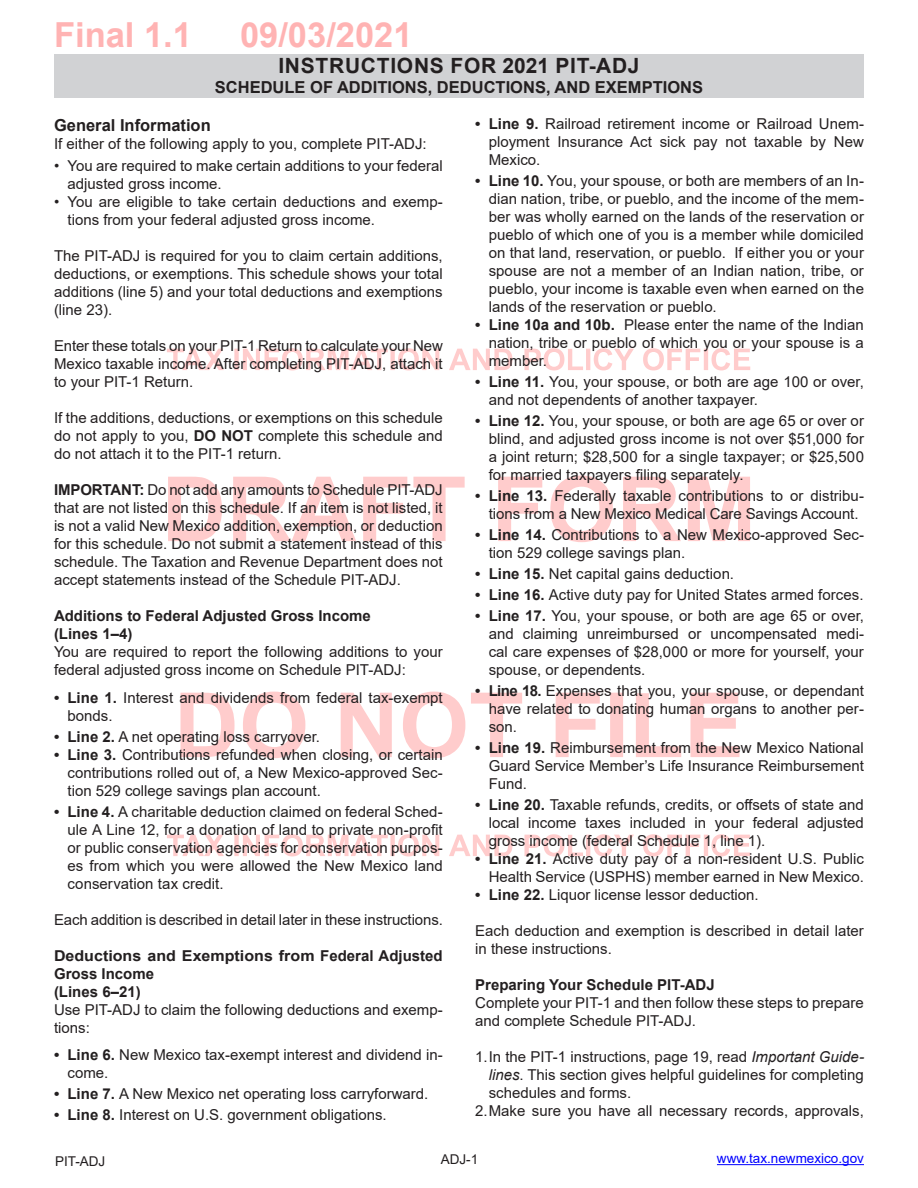
<style>
.page{position:relative;width:918px;height:1188px;background:#fff}
.page>*{position:absolute;margin:0;border:0;box-sizing:border-box;transform-origin:0 0}
.t1{font:700 34.5px "Arial";color:#ffb3b3}
.TOC_Header_Program_A{font:700 21px "Arial";letter-spacing:.035em;color:#231f20}
.TOC_Header{font:700 16.5px "Arial";color:#231f20}
.t2{font:15px/18px "Arial";color:#231f20;text-align:justify}
.TOC_SubHeader_L1{font:700 15px "Arial";color:#231f20}
.TOC_SubHeader_L1-2{font:700 15px/18px "Arial";color:#231f20;scale:1.07 1}
.Normal_II{font:700 15px "Arial";color:#231f20}
.t3{font:13.5px "Arial";color:#00f}
.t4{font:13.5px "Arial";color:#231f20}
.s1{font-weight:700}
.s2{font-style:italic}
</style>
<div class="page">
<svg style="left:167px;top:834px;width:583px;height:22px"></svg>
<svg style="left:181px;top:692px;width:559px;height:66px"></svg>
<svg style="left:168px;top:476px;width:582px;height:66px"></svg>
<svg style="left:167px;top:348px;width:583px;height:22px"></svg>
<div style="left:54px;top:54px;width:810px;height:43px;background:#d1d2d4"></div>
<hr style="left:717px;top:1164px;width:147px;height:1px;background:#00f">
<h1 class="t1" style="left:54px;top:11px;width:140px">Final 1.1</h1>
<h1 class="t1" style="left:240px;top:11px;width:174px">09/03/2021</h1>
<p class="TOC_Header_Program_A" style="left:278px;top:51px;width:363px">INSTRUCTIONS FOR 2021 PIT-ADJ</p>
<p class="TOC_Header" style="left:215px;top:76px;width:490px">SCHEDULE OF ADDITIONS, DEDUCTIONS, AND EXEMPTIONS</p>
<p class="TOC_Header" style="left:54px;top:113px;width:158px">General Information</p>
<p class="t2" style="left:54px;top:134px;width:374px">If either of the following apply to you, complete PIT-ADJ:</p>
<p class="t2" style="left:68px;top:156px;width:377px;text-indent:-14px">• You are required to make certain additions to your federal adjusted gross income.</p>
<p class="t2" style="left:68px;top:192px;width:377px;text-indent:-14px">• You are eligible to take certain deductions and exemp&shy;tions from your federal adjusted gross income.</p>
<p class="t2" style="left:54px;top:246px;width:390px">The PIT-ADJ is required for you to claim certain additions, deductions, or exemptions. This schedule shows your total additions (line 5) and your total deductions and exemptions (line 23).</p>
<p class="t2" style="left:54px;top:336px;width:390px">Enter these totals on your PIT-1 Return to calculate your New Mexico taxable income. After completing PIT-ADJ, attach it to your PIT-1 Return.</p>
<p class="t2" style="left:54px;top:408px;width:390px">If the additions, deductions, or exemptions on this schedule do not apply to you, <span class="s1">DO NOT</span> complete this schedule and do not attach it to the PIT-1 return.</p>
<p class="t2" style="left:54px;top:480px;width:390px"><span class="s1">IMPORTANT:</span> Do not add any amounts to Schedule PIT-ADJ that are not listed on this schedule. If an item is not listed, it is not a valid New Mexico addition, exemption, or deduction for this schedule. Do not submit a statement instead of this schedule. The Taxation and Revenue Department does not accept statements instead of the Schedule PIT-ADJ.</p>
<p class="TOC_SubHeader_L1" style="left:54px;top:605px;width:318px">Additions to Federal Adjusted Gross Income</p>
<p class="Normal_II" style="left:54px;top:623px;width:80px">(Lines 1–4)</p>
<p class="t2" style="left:54px;top:642px;width:390px">You are required to report the following additions to your federal adjusted gross income on Schedule PIT-ADJ:</p>
<p class="t2" style="left:68px;top:688px;width:377px;text-indent:-14px"><span class="s1">• Line 1.</span> Interest and dividends from federal tax-exempt bonds.</p>
<p class="t2" style="left:54px;top:727px;width:268px"><span class="s1">• Line 2.</span> A net operating loss carryover.</p>
<p class="t2" style="left:68px;top:745px;width:377px;text-indent:-14px"><span class="s1">• Line 3.</span> Contributions refunded when closing, or certain contributions rolled out of, a New Mexico-approved Sec&shy;tion 529 college savings plan account.</p>
<p class="t2" style="left:68px;top:802px;width:377px;text-indent:-14px"><span class="s1">• Line 4.</span> A charitable deduction claimed on federal Sched&shy;ule A Line 12, for a donation of land to private non-profit or public conservation agencies for conservation purpos&shy;es from which you were allowed the New Mexico land conservation tax credit.</p>
<p class="t2" style="left:54px;top:910px;width:390px">Each addition is described in detail later in these instructions.</p>
<p class="TOC_SubHeader_L1-2" style="left:54px;top:946px;width:365px">Deductions and Exemptions from Federal Adjusted<br>Gross Income</p>
<p class="Normal_II" style="left:54px;top:981px;width:88px">(Lines 6–21)</p>
<p class="t2" style="left:54px;top:1000px;width:390px">Use PIT-ADJ to claim the following deductions and exemp&shy;tions:</p>
<p class="t2" style="left:68px;top:1046px;width:377px;text-indent:-14px"><span class="s1">• Line 6.</span> New Mexico tax-exempt interest and dividend in&shy;come.</p>
<p class="t2" style="left:54px;top:1085px;width:376px"><span class="s1">• Line 7.</span> A New Mexico net operating loss carryforward.</p>
<p class="t2" style="left:54px;top:1106px;width:334px"><span class="s1">• Line 8.</span> Interest on U.S. government obligations.</p>
<p class="t2" style="left:489px;top:115px;width:377px;text-indent:-14px"><span class="s1">• Line 9.</span> Railroad retirement income or Railroad Unem&shy;ployment Insurance Act sick pay not taxable by New Mexico.</p>
<p class="t2" style="left:489px;top:172px;width:377px;text-indent:-14px"><span class="s1">• Line 10.</span> You, your spouse, or both are members of an In&shy;dian nation, tribe, or pueblo, and the income of the mem&shy;ber was wholly earned on the lands of the reservation or pueblo of which one of you is a member while domiciled on that land, reservation, or pueblo. If either you or your spouse are not a member of an Indian nation, tribe, or pueblo, your income is taxable even when earned on the lands of the reservation or pueblo.</p>
<p class="t2" style="left:489px;top:316px;width:377px;text-indent:-14px"><span class="s1">• Line 10a and 10b.</span> Please enter the name of the Indian nation, tribe or pueblo of which you or your spouse is a member.</p>
<p class="t2" style="left:489px;top:373px;width:377px;text-indent:-14px"><span class="s1">• Line 11.</span> You, your spouse, or both are age 100 or over, and not dependents of another taxpayer.</p>
<p class="t2" style="left:489px;top:412px;width:377px;text-indent:-14px"><span class="s1">• Line 12.</span> You, your spouse, or both are age 65 or over or blind, and adjusted gross income is not over $51,000 for a joint return; $28,500 for a single taxpayer; or $25,500 for married taxpayers filing separately.</p>
<p class="t2" style="left:475px;top:487px;width:390px;text-align:center"><span class="s1">• Line 13.</span> Federally taxable contributions to or distribu&shy;tions from a New Mexico Medical Care Savings Account.</p>
<p class="t2" style="left:489px;top:526px;width:377px;text-indent:-14px"><span class="s1">• Line 14.</span> Contributions to a New Mexico-approved Sec&shy;tion 529 college savings plan.</p>
<p class="t2" style="left:475px;top:565px;width:260px"><span class="s1">• Line 15.</span> Net capital gains deduction.</p>
<p class="t2" style="left:475px;top:586px;width:390px"><span class="s1">• Line 16.</span> Active duty pay for United States armed forces.</p>
<p class="t2" style="left:489px;top:607px;width:377px;text-indent:-14px"><span class="s1">• Line 17.</span> You, your spouse, or both are age 65 or over, and claiming unreimbursed or uncompensated medi&shy;cal care expenses of $28,000 or more for yourself, your spouse, or dependents.</p>
<p class="t2" style="left:489px;top:682px;width:377px;text-indent:-14px"><span class="s1">• Line 18.</span> Expenses that you, your spouse, or dependant have related to donating human organs to another per&shy;son.</p>
<p class="t2" style="left:489px;top:739px;width:377px;text-indent:-14px"><span class="s1">• Line 19.</span> Reimbursement from the New Mexico National Guard Service Member’s Life Insurance Reimbursement Fund.</p>
<p class="t2" style="left:489px;top:796px;width:377px;text-indent:-14px"><span class="s1">• Line 20.</span> Taxable refunds, credits, or offsets of state and local income taxes included in your federal adjusted gross income (federal Schedule 1, line 1).</p>
<p class="t2" style="left:475px;top:850px;width:390px;text-align:right"><span class="s1">• Line 21.</span> Active duty pay of a non-resident U.S. Public<br>Health Service (USPHS) member earned in New Mexico.</p>
<p class="t2" style="left:475px;top:886px;width:285px"><span class="s1">• Line 22.</span> Liquor license lessor deduction.</p>
<p class="t2" style="left:475px;top:922px;width:390px">Each deduction and exemption is described in detail later in these instructions.</p>
<p class="TOC_SubHeader_L1" style="left:475px;top:975px;width:241px">Preparing Your Schedule PIT-ADJ</p>
<p class="t2" style="left:475px;top:994px;width:390px">Complete your PIT-1 and then follow these steps to prepare and complete Schedule PIT-ADJ.</p>
<p class="t2" style="left:489px;top:1048px;width:377px;text-indent:-14px">1.In the PIT-1 instructions, page 19, read <span class="s2">Important Guide&shy;lines</span>. This section gives helpful guidelines for completing schedules and forms.</p>
<p class="t2" style="left:475px;top:1102px;width:390px">2.Make sure you have all necessary records, approvals,</p>
<p class="t4" style="left:55px;top:1152px;width:52px">PIT-ADJ</p>
<p class="t4" style="left:441px;top:1150px;width:39px">ADJ-1</p>
<p class="t3" style="left:717px;top:1149px;width:149px">www.tax.newmexico.gov</p>
</div>
